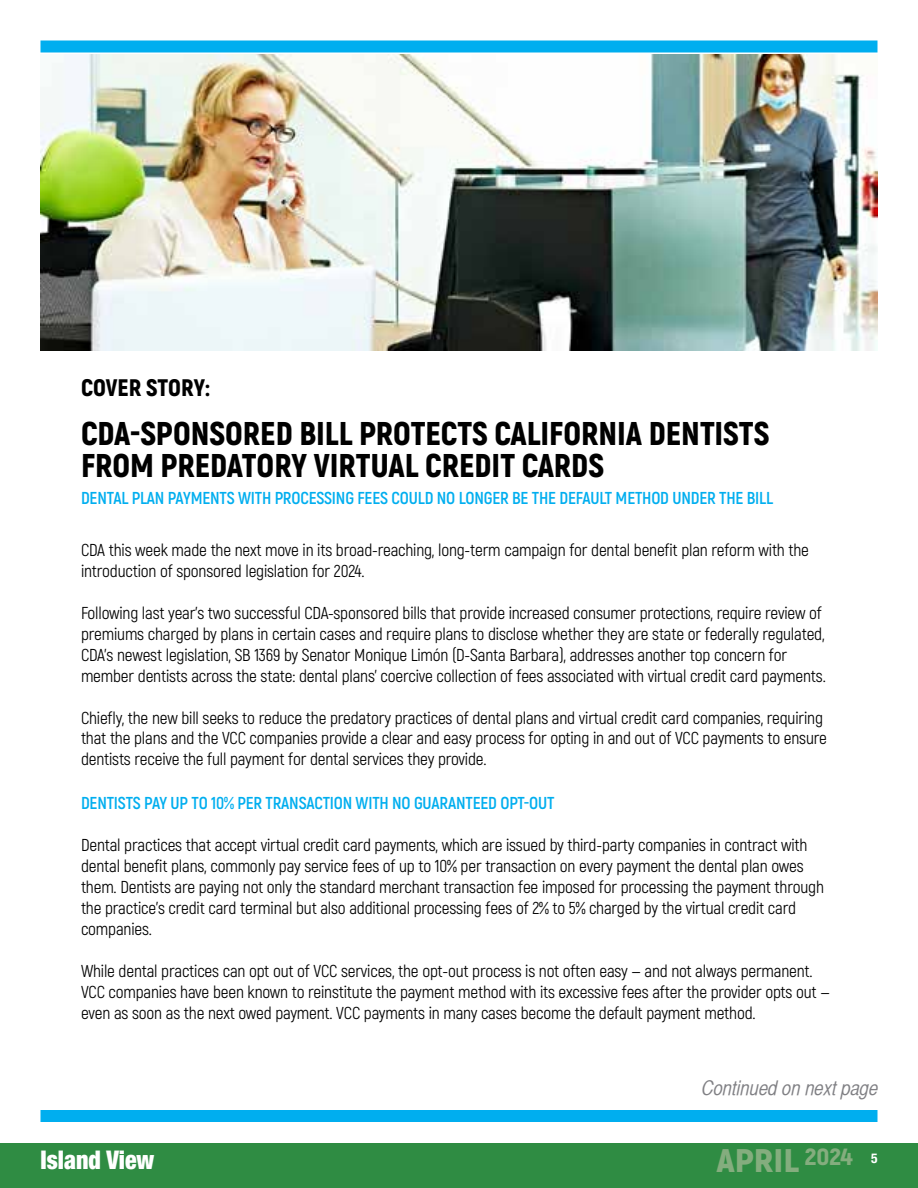
<style>
.page{position:relative;width:918px;height:1188px;background:#fff}
.page>*{position:absolute;margin:0;border:0;box-sizing:border-box;transform-origin:0 0}
.t1{font:900 32.85px/32px "Akrobat";color:#000}
.t2{font:900 32.7px "Akrobat";color:#84ad7e;scale:1.14 1}
.t3{font:900 condensed 25.8px "Helvetica Neue LT Std";color:#fff;scale:.93 1}
.t4{font:900 23.85px "Akrobat";color:#000}
.t5{font:20.25px "Helvetica CY Oblique";color:#808084}
.t6{font:17.25px/21px "Akrobat";letter-spacing:-.01em;color:#000}
.t7{font:700 17.25px "Akrobat";letter-spacing:-.01em;color:#00aeef}
</style>
<div class="page">
<div style="left:0;top:1143px;width:918px;height:45px;background:#2f8c43"></div>
<img style="left:40px;top:54px;width:838px;height:297px">
<div style="left:40px;top:1110px;width:838px;height:12px;background:#00aeef"></div>
<div style="left:40px;top:40px;width:838px;height:12px;background:#00aeef"></div>
<h3 class="t4" style="left:81px;top:372px;width:130px">COVER STORY:</h3>
<h1 class="t1" style="left:81px;top:418px;width:690px">CDA-SPONSORED BILL PROTECTS CALIFORNIA DENTISTS<br>FROM PREDATORY VIRTUAL CREDIT CARDS</h1>
<p class="t7" style="left:81px;top:487px;width:694px">DENTAL PLAN PAYMENTS WITH PROCESSING FEES COULD NO LONGER BE THE DEFAULT METHOD UNDER THE BILL</p>
<p class="t6" style="left:81px;top:539px;width:730px">CDA this week made the next move in its broad-reaching, long-term campaign for dental benefit plan reform with the introduction of sponsored legislation for 2024.</p>
<p class="t6" style="left:81px;top:602px;width:746px">Following last year’s two successful CDA-sponsored bills that provide increased consumer protections, require review of premiums charged by plans in certain cases and require plans to disclose whether they are state or federally regulated, CDA’s newest legislation, SB 1369 by Senator Monique Limón (D-Santa Barbara), addresses another top concern for member dentists across the state: dental plans’ coercive collection of fees associated with virtual credit card payments.</p>
<p class="t6" style="left:81px;top:707px;width:747px">Chiefly, the new bill seeks to reduce the predatory practices of dental plans and virtual credit card companies, requiring that the plans and the VCC companies provide a clear and easy process for opting in and out of VCC payments to ensure dentists receive the full payment for dental services they provide.</p>
<p class="t7" style="left:81px;top:792px;width:475px">DENTISTS PAY UP TO 10% PER TRANSACTION WITH NO GUARANTEED OPT-OUT</p>
<p class="t6" style="left:81px;top:834px;width:745px">Dental practices that accept virtual credit card payments, which are issued by third-party companies in contract with dental benefit plans, commonly pay service fees of up to 10% per transaction on every payment the dental plan owes them. Dentists are paying not only the standard merchant transaction fee imposed for processing the payment through the practice’s credit card terminal but also additional processing fees of 2% to 5% charged by the virtual credit card companies.</p>
<p class="t6" style="left:81px;top:960px;width:750px">While dental practices can opt out of VCC services, the opt-out process is not often easy — and not always permanent.<br>VCC companies have been known to reinstitute the payment method with its excessive fees after the provider opts out — even as soon as the next owed payment. VCC payments in many cases become the default payment method.</p>
<h3 class="t3" style="left:40px;top:1144px;width:124px">Island View</h3>
<p class="t5" style="left:702px;top:1076px;width:178px">Continued on next page</p>
<h2 class="t2" style="left:716px;top:1139px;width:143px">APRIL <sup>2024</sup> <sup>5</sup></h2>
</div>
